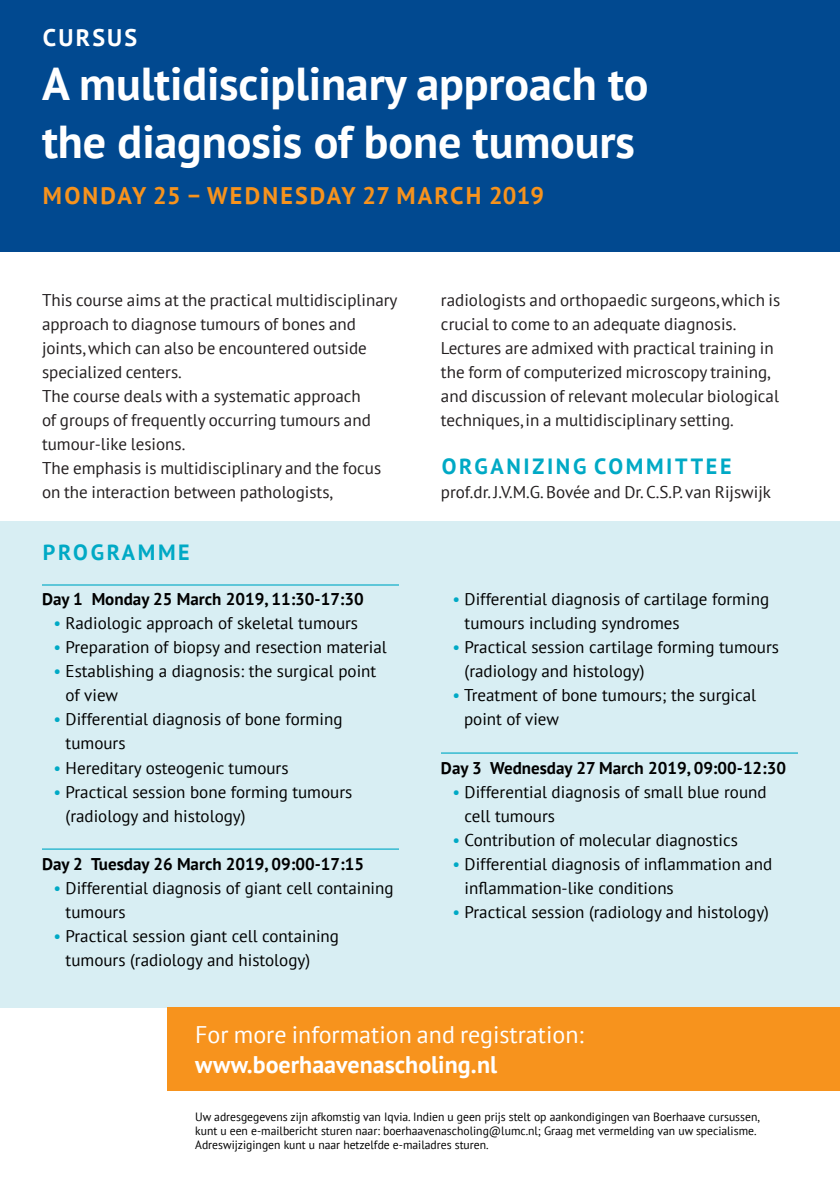
<style>
.page{position:relative;width:840px;height:1191px;background:#fff}
.page>*{position:absolute;margin:0;border:0;box-sizing:border-box;transform-origin:0 0}
.t1{font:700 46px/58px "PT Sans";letter-spacing:-.005em;color:#fff}
.t2{font:24px "PT Sans";color:#fff}
.t3{font:700 24px "PT Sans";color:#fff}
.t4{font:700 24px "PT Sans";letter-spacing:.09em;color:#f7931d}
.t5{font:700 22px "PT Sans";letter-spacing:.12em;color:#00a9c5}
.t6{font:17px/24px "PT Sans";color:#000}
.t7{font:17px/24px "PT Sans";color:#231f20}
.t8{font:700 17px "PT Sans";color:#000}
.t9{font:12px/14px "PT Sans";color:#000}
.s1{color:#00a9c5}
</style>
<div class="page">
<div style="left:0;top:521px;width:839px;height:486px;background:#d8eef3"></div>
<hr style="left:42px;top:584px;width:357px;height:1px;background:#00a9c5">
<hr style="left:42px;top:848px;width:357px;height:1px;background:#00a9c5">
<hr style="left:441px;top:752px;width:356px;height:1px;background:#00a9c5">
<div style="left:0;top:0;width:839px;height:252px;background:#014990"></div>
<div style="left:168px;top:1007px;width:671px;height:84px;background:#f7931d"></div>
<h2 class="t3" style="left:43px;top:22px;width:96px">CURSUS</h2>
<h1 class="t1" style="left:42px;top:54px;width:607px">A multidisciplinary approach to the diagnosis of bone tumours</h1>
<h2 class="t4" style="left:43px;top:180px;width:502px">MONDAY 25 – WEDNESDAY 27 MARCH 2019</h2>
<p class="t7" style="left:42px;top:288px;width:357px">This course aims at the practical multidisciplinary approach to diagnose tumours of bones and joints, which can also be encountered outside specialized centers.<br>The course deals with a systematic approach<br>of groups of frequently occurring tumours and tumour-like lesions.<br>The emphasis is multidisciplinary and the focus on the interaction between pathologists,</p>
<p class="t7" style="left:441px;top:288px;width:340px">radiologists and orthopaedic surgeons, which is crucial to come to an adequate diagnosis.<br>Lectures are admixed with practical training in the form of computerized microscopy training, and discussion of relevant molecular biological techniques, in a multidisciplinary setting.</p>
<p class="t5" style="left:441px;top:452px;width:291px">ORGANIZING COMMITTEE</p>
<p class="t7" style="left:441px;top:480px;width:331px">prof.dr. J.V.M.G. Bovée and Dr. C.S.P. van Rijswijk</p>
<p class="t5" style="left:43px;top:537px;width:148px">PROGRAMME</p>
<p class="t8" style="left:42px;top:588px;width:323px">Day 1 Monday 25 March 2019, 11:30-17:30</p>
<p class="t6" style="left:53px;top:611px;width:306px"><span class="s1">•</span> Radiologic approach of skeletal tumours</p>
<p class="t6" style="left:53px;top:635px;width:335px"><span class="s1">•</span> Preparation of biopsy and resection material</p>
<p class="t6" style="left:66px;top:659px;width:312px;text-indent:-12px"><span class="s1">•</span> Establishing a diagnosis: the surgical point of view</p>
<p class="t6" style="left:66px;top:707px;width:278px;text-indent:-12px"><span class="s1">•</span> Differential diagnosis of bone forming tumours</p>
<p class="t6" style="left:53px;top:755px;width:236px"><span class="s1">•</span> Hereditary osteogenic tumours</p>
<p class="t6" style="left:66px;top:779px;width:288px;text-indent:-12px"><span class="s1">•</span> Practical session bone forming tumours (radiology and histology)</p>
<p class="t8" style="left:42px;top:852px;width:323px">Day 2 Tuesday 26 March 2019, 09:00-17:15</p>
<p class="t6" style="left:66px;top:875px;width:329px;text-indent:-12px"><span class="s1">•</span> Differential diagnosis of giant cell containing tumours</p>
<p class="t6" style="left:66px;top:923px;width:275px;text-indent:-12px"><span class="s1">•</span> Practical session giant cell containing tumours (radiology and histology)</p>
<p class="t6" style="left:464px;top:587px;width:306px;text-indent:-12px"><span class="s1">•</span> Differential diagnosis of cartilage forming tumours including syndromes</p>
<p class="t6" style="left:464px;top:635px;width:316px;text-indent:-12px"><span class="s1">•</span> Practical session cartilage forming tumours (radiology and histology)</p>
<p class="t6" style="left:464px;top:683px;width:293px;text-indent:-12px"><span class="s1">•</span> Treatment of bone tumours; the surgical point of view</p>
<p class="t8" style="left:441px;top:756px;width:346px">Day 3 Wednesday 27 March 2019, 09:00-12:30</p>
<p class="t6" style="left:464px;top:779px;width:303px;text-indent:-12px"><span class="s1">•</span> Differential diagnosis of small blue round cell tumours</p>
<p class="t6" style="left:452px;top:827px;width:287px"><span class="s1">•</span> Contribution of molecular diagnostics</p>
<p class="t6" style="left:464px;top:851px;width:309px;text-indent:-12px"><span class="s1">•</span> Differential diagnosis of inflammation and inflammation-like conditions</p>
<p class="t6" style="left:452px;top:899px;width:318px"><span class="s1">•</span> Practical session (radiology and histology)</p>
<h2 class="t2" style="left:195px;top:1019px;width:390px">For more information and registration:</h2>
<h2 class="t3" style="left:195px;top:1048px;width:303px">www.boerhaavenascholing.nl</h2>
<p class="t9" style="left:195px;top:1109px;width:565px">Uw adresgegevens zijn afkomstig van Iqvia. Indien u geen prijs stelt op aankondigingen van Boerhaave cursussen, kunt u een e-mailbericht sturen naar: boerhaavenascholing@lumc.nl; Graag met vermelding van uw specialisme.<br>Adreswijzigingen kunt u naar hetzelfde e-mailadres sturen.</p>
</div>
